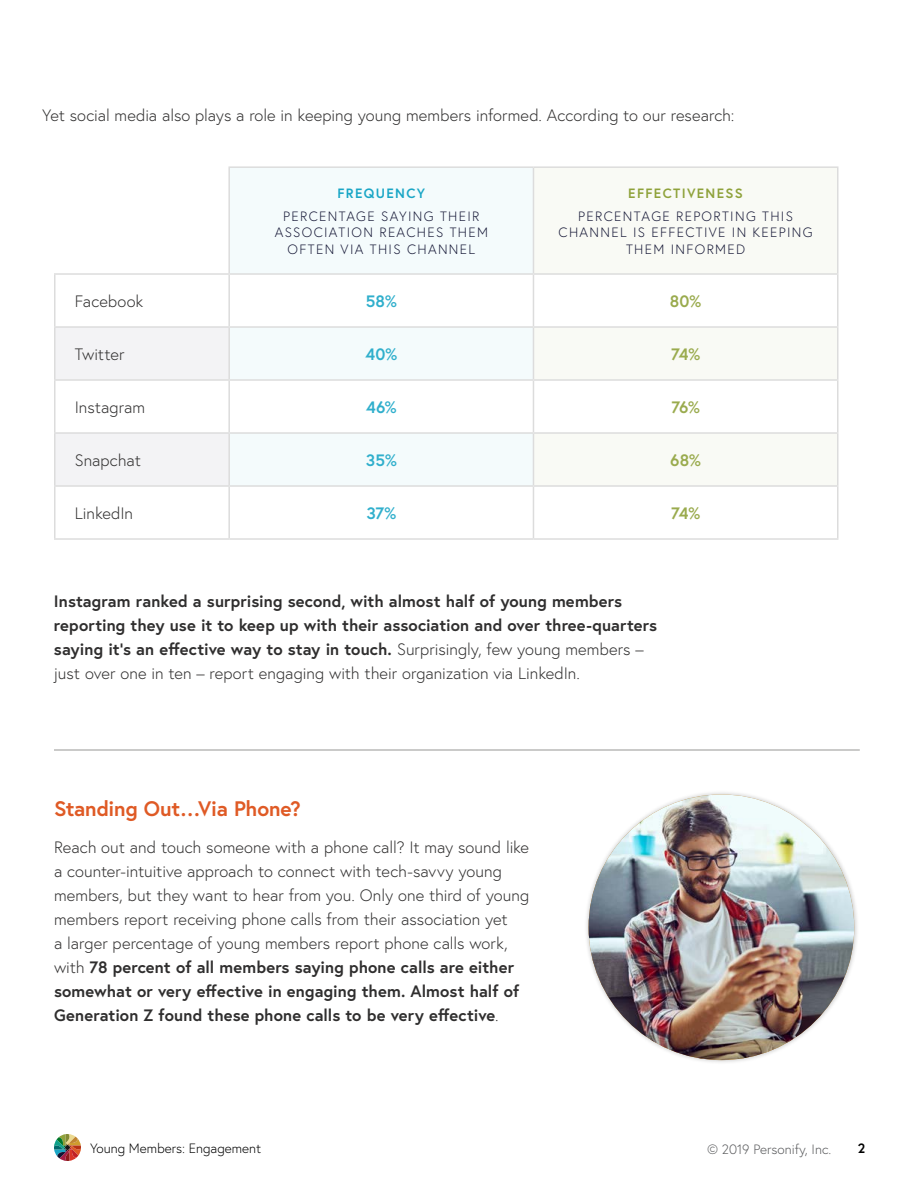
<style>
.page{position:relative;width:918px;height:1188px;background:#fff}
.page>*{position:absolute;margin:0;border:0;box-sizing:border-box;transform-origin:0 0}
.t1{font:700 21px "Europa";letter-spacing:-.01em;color:#df5a25}
.t2{font:300 16.5px/24px "Europa";letter-spacing:.005em;color:#2f2e2e}
.t3{font:700 16.5px/24px "Europa";letter-spacing:.005em;color:#2f2e2e}
.t4{font:700 16.5px "Europa";letter-spacing:.005em;color:#30afcc}
.t5{font:700 16.5px "Europa";letter-spacing:-.05em;color:#9aab4e}
.t6{font:300 13.5px/16.5px "Europa";letter-spacing:.1em;color:#121433;text-align:center}
.t7{font:300 13.5px "Europa";color:#000}
.t8{font:300 13.5px "Europa";color:#58595b}
.t9{font:700 13.5px "Europa";letter-spacing:.1em;color:#8fa23b}
.t10{font:700 13.5px "Europa";letter-spacing:.1em;color:#1aa6c6}
.t11{font:700 13.5px "Europa";color:#000}
.s1{font-weight:300}
.s2{font-weight:700}
</style>
<div class="page">
<svg style="left:54px;top:1134px;width:27px;height:27px"></svg>
<hr style="left:54px;top:750px;width:806px;height:1px;background:#969695">
<div style="left:230px;top:168px;width:303px;height:105px;background:#f4fbfc"></div>
<svg style="left:55px;top:328px;width:480px;height:210px"></svg>
<hr style="left:228px;top:166px;width:305px;height:2px;background:#dcdcdc">
<hr style="left:533px;top:166px;width:305px;height:2px;background:#dcdcdc">
<hr style="left:533px;top:168px;width:1px;height:105px;background:#dcdcdc">
<hr style="left:837px;top:168px;width:1px;height:105px;background:#dcdcdc">
<hr style="left:229px;top:273px;width:304px;height:2px;background:#dcdcdc">
<hr style="left:228px;top:275px;width:2px;height:51px;background:#dcdcdc">
<hr style="left:533px;top:273px;width:305px;height:2px;background:#dcdcdc">
<hr style="left:533px;top:275px;width:1px;height:51px;background:#dcdcdc">
<hr style="left:837px;top:275px;width:1px;height:51px;background:#dcdcdc">
<hr style="left:54px;top:328px;width:1px;height:51px;background:#dcdcdc">
<hr style="left:229px;top:326px;width:304px;height:2px;background:#dcdcdc">
<hr style="left:228px;top:328px;width:2px;height:51px;background:#dcdcdc">
<hr style="left:533px;top:326px;width:305px;height:2px;background:#dcdcdc">
<hr style="left:533px;top:328px;width:1px;height:51px;background:#dcdcdc">
<hr style="left:837px;top:328px;width:1px;height:51px;background:#dcdcdc">
<hr style="left:54px;top:379px;width:175px;height:2px;background:#dcdcdc">
<hr style="left:54px;top:381px;width:1px;height:51px;background:#dcdcdc">
<hr style="left:229px;top:379px;width:304px;height:2px;background:#dcdcdc">
<hr style="left:228px;top:381px;width:2px;height:51px;background:#dcdcdc">
<hr style="left:533px;top:379px;width:305px;height:2px;background:#dcdcdc">
<hr style="left:533px;top:381px;width:1px;height:51px;background:#dcdcdc">
<hr style="left:837px;top:381px;width:1px;height:51px;background:#dcdcdc">
<hr style="left:54px;top:432px;width:175px;height:2px;background:#dcdcdc">
<hr style="left:54px;top:434px;width:1px;height:51px;background:#dcdcdc">
<hr style="left:229px;top:432px;width:304px;height:2px;background:#dcdcdc">
<hr style="left:228px;top:434px;width:2px;height:51px;background:#dcdcdc">
<hr style="left:533px;top:432px;width:305px;height:2px;background:#dcdcdc">
<hr style="left:533px;top:434px;width:1px;height:51px;background:#dcdcdc">
<hr style="left:837px;top:434px;width:1px;height:51px;background:#dcdcdc">
<hr style="left:54px;top:485px;width:175px;height:2px;background:#dcdcdc">
<hr style="left:54px;top:487px;width:1px;height:51px;background:#dcdcdc">
<hr style="left:229px;top:485px;width:304px;height:2px;background:#dcdcdc">
<hr style="left:228px;top:487px;width:2px;height:51px;background:#dcdcdc">
<hr style="left:533px;top:485px;width:305px;height:2px;background:#dcdcdc">
<hr style="left:533px;top:487px;width:1px;height:51px;background:#dcdcdc">
<hr style="left:837px;top:487px;width:1px;height:51px;background:#dcdcdc">
<hr style="left:54px;top:538px;width:175px;height:2px;background:#dcdcdc">
<hr style="left:229px;top:538px;width:304px;height:2px;background:#dcdcdc">
<hr style="left:533px;top:538px;width:305px;height:2px;background:#dcdcdc">
<hr style="left:228px;top:168px;width:2px;height:105px;background:#dcdcdc">
<hr style="left:54px;top:273px;width:175px;height:2px;background:#dcdcdc">
<hr style="left:54px;top:275px;width:1px;height:51px;background:#dcdcdc">
<hr style="left:54px;top:326px;width:175px;height:2px;background:#dcdcdc">
<div style="left:583px;top:789px;width:276px;height:276px;background:#000;opacity:.25"></div>
<img style="left:589px;top:794px;width:265px;height:266px;border-radius:133px">
<p class="t2" style="left:42px;top:103px;width:694px">Yet social media also plays a role in keeping young members informed. According to our research:</p>
<p class="t10" style="left:337px;top:184px;width:89px">FREQUENCY</p>
<p class="t6" style="left:275px;top:208px;width:215px">PERCENTAGE SAYING THEIR<br>ASSOCIATION REACHES THEM<br>OFTEN VIA THIS CHANNEL</p>
<p class="t9" style="left:628px;top:184px;width:116px">EFFECTIVENESS</p>
<p class="t6" style="left:559px;top:208px;width:256px">PERCENTAGE REPORTING THIS<br>CHANNEL IS EFFECTIVE IN KEEPING<br>THEM INFORMED</p>
<p class="t2" style="left:75px;top:289px;width:70px">Facebook</p>
<p class="t4" style="left:366px;top:290px;width:33px">58%</p>
<p class="t5" style="left:670px;top:290px;width:33px">80%</p>
<p class="t2" style="left:75px;top:342px;width:51px">Twitter</p>
<p class="t4" style="left:365px;top:343px;width:33px">40%</p>
<p class="t5" style="left:671px;top:343px;width:30px">74%</p>
<p class="t2" style="left:75px;top:395px;width:72px">Instagram</p>
<p class="t4" style="left:366px;top:396px;width:32px">46%</p>
<p class="t5" style="left:671px;top:396px;width:30px">76%</p>
<p class="t2" style="left:75px;top:448px;width:68px">Snapchat</p>
<p class="t4" style="left:366px;top:449px;width:32px">35%</p>
<p class="t5" style="left:670px;top:449px;width:32px">68%</p>
<p class="t2" style="left:75px;top:501px;width:60px">LinkedIn</p>
<p class="t4" style="left:366px;top:502px;width:32px">37%</p>
<p class="t5" style="left:671px;top:502px;width:30px">74%</p>
<p class="t3" style="left:54px;top:589px;width:605px">Instagram ranked a surprising second, with almost half of young members reporting they use it to keep up with their association and over three-quarters saying it’s an effective way to stay in touch. <span class="s1">Surprisingly, few young members – just over one in ten – report engaging with their organization via LinkedIn.</span></p>
<p class="t1" style="left:54px;top:794px;width:248px">Standing Out…Via Phone?</p>
<p class="t2" style="left:54px;top:835px;width:477px">Reach out and touch someone with a phone call? It may sound like a counter-intuitive approach to connect with tech-savvy young members, but they want to hear from you. Only one third of young members report receiving phone calls from their association yet<br>a larger percentage of young members report phone calls work, with <span class="s2">78 percent of all members saying phone calls are either somewhat or very effective in engaging them. Almost half of Generation Z found these phone calls to be very effective</span>.</p>
<p class="t7" style="left:90px;top:1140px;width:173px">Young Members: Engagement</p>
<p class="t8" style="left:707px;top:1141px;width:126px">© 2019 Personify, Inc.</p>
<p class="t11" style="left:858px;top:1139px;width:9px">2</p>
</div>
